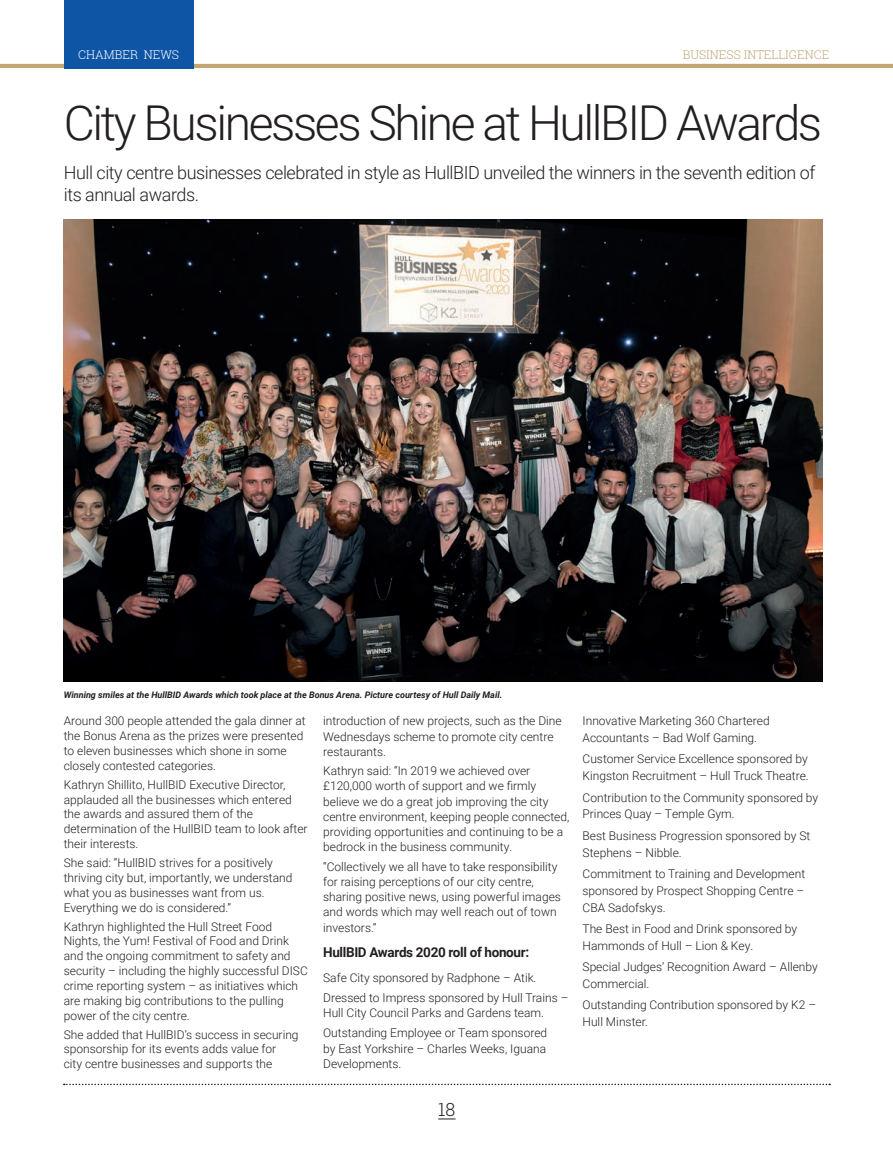
<style>
.page{position:relative;width:893px;height:1149px;background:#fff}
.page>*{position:absolute;margin:0;border:0;box-sizing:border-box;transform-origin:0 0}
.t1{font:300 48px "Roboto";letter-spacing:-.05em;color:#231f20}
.t2{font:300 18px/21.6px "Roboto";letter-spacing:-.025em;color:#231f20}
.t3{font:300 18px "Roboto Slab";color:#231f20}
.t4{font:700 13.5px "Roboto";letter-spacing:-.025em;color:#231f20}
.t5{font:300 12px/14.9px "Roboto";color:#231f20}
.t6{font:300 12px "Roboto Slab";color:#c4a674}
.t7{font:300 12px "Roboto Slab";color:#fff}
.t8{font:italic 700 9px "Roboto";color:#231f20}
</style>
<div class="page">
<svg style="left:438px;top:1118px;width:18px;height:1px"></svg>
<svg style="left:64px;top:1083px;width:766px;height:1px"></svg>
<hr style="left:0;top:64px;width:893px;height:4px;background:#c4a674">
<div style="left:64px;top:0;width:129px;height:68px;background:#0e55a5"></div>
<img style="left:64px;top:219px;width:758px;height:462px">
<p class="t7" style="left:78px;top:46px;width:102px">CHAMBER NEWS</p>
<p class="t6" style="left:683px;top:46px;width:148px">BUSINESS INTELLIGENCE</p>
<h1 class="t1" style="left:64px;top:89px;width:760px">City Businesses Shine at HullBID Awards</h1>
<h2 class="t2" style="left:64px;top:161px;width:753px">Hull city centre businesses celebrated in style as HullBID unveiled the winners in the seventh edition of its annual awards.</h2>
<p class="t8" style="left:64px;top:688px;width:440px">Winning smiles at the HullBID Awards which took place at the Bonus Arena. Picture courtesy of Hull Daily Mail.</p>
<p class="t5" style="left:64px;top:713px;width:243px">Around 300 people attended the gala dinner at the Bonus Arena as the prizes were presented to eleven businesses which shone in some closely contested categories.</p>
<p class="t5" style="left:64px;top:776px;width:245px">Kathryn Shillito, HullBID Executive Director, applauded all the businesses which entered the awards and assured them of the determination of the HullBID team to look after their interests.</p>
<p class="t5" style="left:64px;top:854px;width:230px">She said: “HullBID strives for a positively thriving city but, importantly, we understand what you as businesses want from us.<br>Everything we do is considered.”</p>
<p class="t5" style="left:64px;top:918px;width:246px">Kathryn highlighted the Hull Street Food Nights, the Yum! Festival of Food and Drink and the ongoing commitment to safety and security – including the highly successful DISC crime reporting system – as initiatives which are making big contributions to the pulling power of the city centre.</p>
<p class="t5" style="left:64px;top:1026px;width:236px">She added that HullBID’s success in securing sponsorship for its events adds value for<br>city centre businesses and supports the</p>
<p class="t5" style="left:323px;top:713px;width:240px">introduction of new projects, such as the Dine<br>Wednesdays scheme to promote city centre restaurants.</p>
<p class="t5" style="left:323px;top:762px;width:248px">Kathryn said: “In 2019 we achieved over £120,000 worth of support and we firmly believe we do a great job improving the city centre environment, keeping people connected, providing opportunities and continuing to be a bedrock in the business community.</p>
<p class="t5" style="left:323px;top:858px;width:239px;line-height:15.3px">“Collectively we all have to take responsibility for raising perceptions of our city centre, sharing positive news, using powerful images and words which may well reach out of town investors.”</p>
<p class="t4" style="left:323px;top:942px;width:207px">HullBID Awards 2020 roll of honour:</p>
<p class="t5" style="left:323px;top:967px;width:247px;line-height:19.8px">Safe City sponsored by Radphone – Atik.<br>Dressed to Impress sponsored by Hull Trains –</p>
<p class="t5" style="left:323px;top:1002px;width:226px;line-height:19.8px">Hull City Council Parks and Gardens team.<br>Outstanding Employee or Team sponsored</p>
<p class="t5" style="left:323px;top:1039px;width:224px;line-height:15.5px">by East Yorkshire – Charles Weeks, Iguana<br>Developments.</p>
<h2 class="t3" style="left:438px;top:1096px;width:19px">18</h2>
<p class="t5" style="left:583px;top:712px;width:189px;line-height:17px">Innovative Marketing 360 Chartered<br>Accountants – Bad Wolf Gaming.</p>
<p class="t5" style="left:583px;top:750px;width:228px;line-height:17px">Customer Service Excellence sponsored by<br>Kingston Recruitment – Hull Truck Theatre.</p>
<p class="t5" style="left:583px;top:788px;width:237px;line-height:17px">Contribution to the Community sponsored by<br>Princes Quay – Temple Gym.</p>
<p class="t5" style="left:583px;top:826px;width:229px;line-height:17px">Best Business Progression sponsored by St<br>Stephens – Nibble.</p>
<p class="t5" style="left:583px;top:864px;width:224px;line-height:17px;text-align:justify">Commitment to Training and Development sponsored by Prospect Shopping Centre – CBA Sadofskys.</p>
<p class="t5" style="left:583px;top:919px;width:216px;line-height:17px">The Best in Food and Drink sponsored by<br>Hammonds of Hull – Lion &amp; Key.</p>
<p class="t5" style="left:583px;top:957px;width:237px;line-height:17px">Special Judges’ Recognition Award – Allenby<br>Commercial.</p>
<p class="t5" style="left:583px;top:995px;width:235px;line-height:17px">Outstanding Contribution sponsored by K2 –<br>Hull Minster.</p>
</div>
